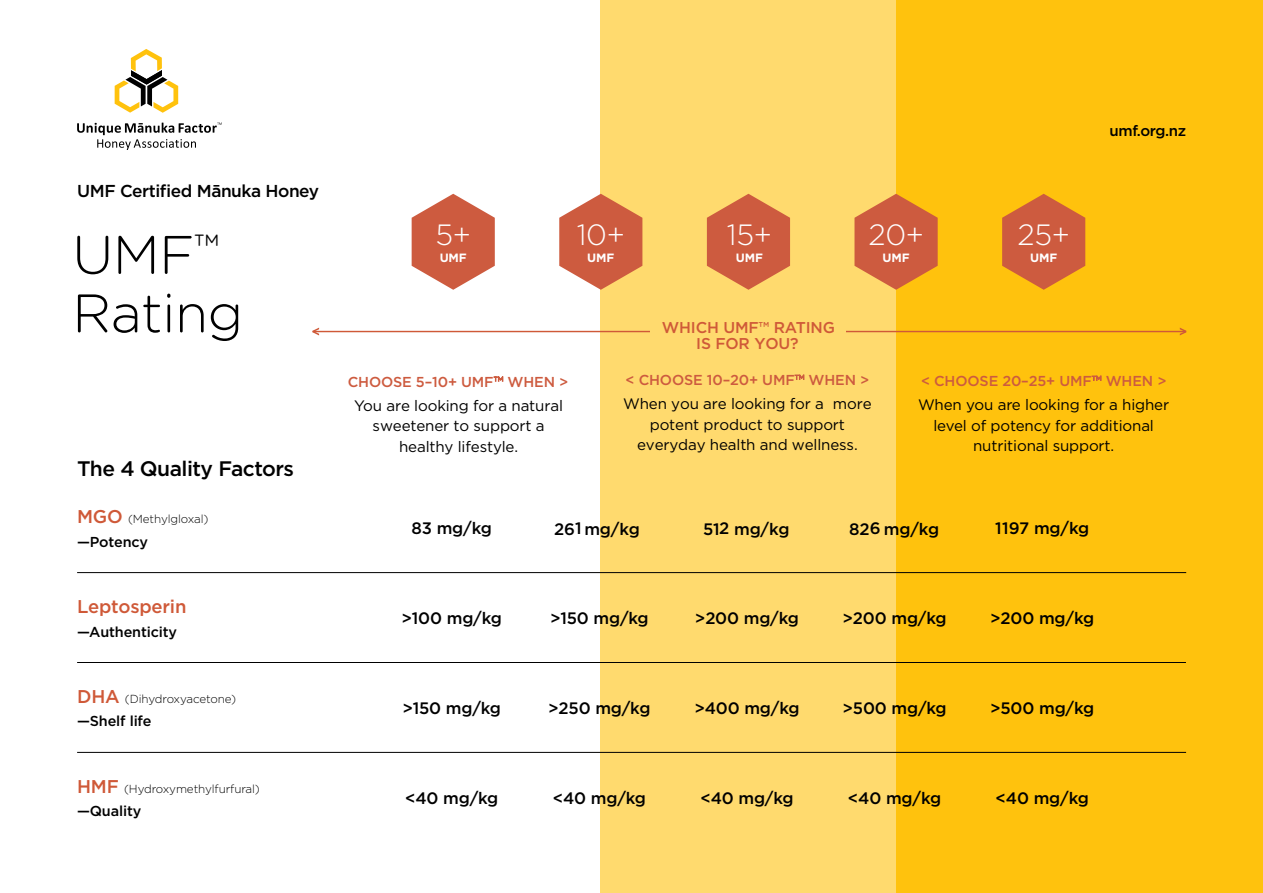
<style>
.page{position:relative;width:1263px;height:893px;background:#fff}
.page>*{position:absolute;margin:0;border:0;box-sizing:border-box;transform-origin:0 0}
.t1{font:300 54px/58.5px "Gotham Rounded";letter-spacing:-.01em;color:#000}
.t2{font:300 29.25px "Gotham";letter-spacing:-.01em;color:#fff}
.t3{font:500 21px "Gotham";letter-spacing:-.025em;color:#000}
.t4{font:500 18.45px "Gotham";letter-spacing:-.01em;color:#cf5938}
.t5{font:500 17.25px "Gotham";letter-spacing:-.025em;color:#000}
.t6{font:500 16.5px "Gotham";letter-spacing:-.01em;color:#000}
.t7{font:500 15.6px/16px "Gotham";letter-spacing:-.01em;color:#cf5938;text-align:center}
.t8{font:15.15px/20.1px "Gotham";letter-spacing:-.01em;color:#000;text-align:center}
.t9{font:500 15px "Gotham";letter-spacing:-.025em;color:#000}
.t10{font:500 14.4px "Gotham";letter-spacing:-.01em;color:#cd5b3f}
.t11{font:500 14.4px "Gotham";letter-spacing:-.01em;color:#000}
.t12{font:700 12px "Gotham";letter-spacing:-.01em;color:#fff}
.t13{font:300 11.7px "Gotham";letter-spacing:-.01em;color:#000}
.s1{font-weight:500;font-size:18.45px;color:#cf5938}
.s2{font-weight:300}
</style>
<div class="page">
<div style="left:896px;top:0;width:367px;height:893px;background:#ffc20d"></div>
<div style="left:601px;top:0;width:295px;height:893px;background:#ffda6e"></div>
<hr style="left:77px;top:572px;width:1109px;height:1px;background:#000">
<hr style="left:77px;top:662px;width:1109px;height:1px;background:#000">
<hr style="left:77px;top:752px;width:1109px;height:1px;background:#000">
<svg style="left:412px;top:194px;width:83px;height:96px"></svg>
<svg style="left:559px;top:194px;width:83px;height:96px"></svg>
<svg style="left:707px;top:194px;width:83px;height:96px"></svg>
<svg style="left:854px;top:194px;width:84px;height:96px"></svg>
<svg style="left:1002px;top:194px;width:83px;height:96px"></svg>
<hr style="left:312px;top:331px;width:874px;height:1px;background:#cf5938">
<div style="left:650px;top:321px;width:196px;height:25px;background:#ffda6e"></div>
<svg style="left:1180px;top:328px;width:6px;height:7px"></svg>
<svg style="left:313px;top:328px;width:6px;height:7px"></svg>
<svg style="left:77px;top:123px;width:145px;height:27px"></svg>
<svg style="left:115px;top:49px;width:63px;height:64px"></svg>
<p class="t5" style="left:77px;top:180px;width:243px">UMF Certified Mānuka Honey</p>
<h1 class="t1" style="left:72px;top:223px;width:172px">UMF<sup>™<br></sup>Rating</h1>
<h3 class="t3" style="left:77px;top:455px;width:218px">The 4 Quality Factors</h3>
<p class="t13" style="left:77px;top:512px;width:133px"><span class="s1">MGO</span> (Methylgloxal)</p>
<p class="t11" style="left:77px;top:532px;width:72px">—Potency</p>
<p class="t4" style="left:77px;top:595px;width:111px">Leptosperin</p>
<p class="t11" style="left:77px;top:622px;width:102px">—Authenticity</p>
<p class="t13" style="left:77px;top:692px;width:161px"><span class="s1">DHA</span> (Dihydroxyacetone)</p>
<p class="t11" style="left:77px;top:712px;width:76px">—Shelf life</p>
<p class="t13" style="left:77px;top:781px;width:184px"><span class="s1">HMF</span> (Hydroxymethylfurfural)</p>
<p class="t11" style="left:77px;top:802px;width:66px">—Quality</p>
<p class="t9" style="left:1109px;top:121px;width:78px">umf.org.nz</p>
<h2 class="t2" style="left:435px;top:217px;width:37px">5+</h2>
<p class="t12" style="left:440px;top:249px;width:29px">UMF</p>
<h2 class="t2" style="left:577px;top:217px;width:50px">10+</h2>
<p class="t12" style="left:587px;top:249px;width:29px">UMF</p>
<h2 class="t2" style="left:727px;top:217px;width:47px">15+</h2>
<p class="t12" style="left:736px;top:249px;width:29px">UMF</p>
<h2 class="t2" style="left:868px;top:217px;width:57px">20+</h2>
<p class="t12" style="left:883px;top:249px;width:29px">UMF</p>
<h2 class="t2" style="left:1017px;top:217px;width:54px">25+</h2>
<p class="t12" style="left:1030px;top:249px;width:29px">UMF</p>
<p class="t10" style="left:348px;top:372px;width:222px">CHOOSE 5–10+ UMF<span class="s2">™</span> WHEN &gt;</p>
<p class="t8" style="left:354px;top:395px;width:210px">You are looking for a natural sweetener to support a healthy lifestyle.</p>
<p class="t7" style="left:662px;top:319px;width:175px">WHICH UMF™ RATING<br>IS FOR YOU?</p>
<p class="t10" style="left:625px;top:371px;width:245px">&lt; CHOOSE 10–20+ UMF<span class="s2">™</span> WHEN &gt;</p>
<p class="t8" style="left:623px;top:394px;width:250px">When you are looking for a more potent product to support everyday health and wellness.</p>
<p class="t10" style="left:921px;top:372px;width:247px">&lt; CHOOSE 20–25+ UMF<span class="s2">™</span> WHEN &gt;</p>
<p class="t8" style="left:918px;top:395px;width:253px">When you are looking for a higher level of potency for additional nutritional support.</p>
<p class="t6" style="left:412px;top:518px;width:82px">83 mg/kg</p>
<p class="t6" style="left:554px;top:518px;width:87px">26 mg/kg</p>
<p class="t6" style="left:703px;top:518px;width:88px">51 mg/kg</p>
<p class="t6" style="left:849px;top:518px;width:92px">82 mg/kg</p>
<p class="t6" style="left:575px;top:518px;width:8px">1</p>
<p class="t6" style="left:719px;top:518px;width:12px">2</p>
<p class="t6" style="left:870px;top:518px;width:12px">6</p>
<p class="t6" style="left:995px;top:518px;width:95px">1197 mg/kg</p>
<p class="t6" style="left:401px;top:607px;width:102px">&gt;100 mg/kg</p>
<p class="t6" style="left:550px;top:607px;width:100px">&gt;150 mg/kg</p>
<p class="t6" style="left:695px;top:607px;width:105px">&gt;200 mg/kg</p>
<p class="t6" style="left:843px;top:607px;width:105px">&gt;200 mg/kg</p>
<p class="t6" style="left:990px;top:607px;width:105px">&gt;200 mg/kg</p>
<p class="t6" style="left:402px;top:697px;width:100px">&gt;150 mg/kg</p>
<p class="t6" style="left:548px;top:697px;width:104px">&gt;250 mg/kg</p>
<p class="t6" style="left:694px;top:697px;width:107px">&gt;400 mg/kg</p>
<p class="t6" style="left:842px;top:697px;width:106px">&gt;500 mg/kg</p>
<p class="t6" style="left:990px;top:697px;width:106px">&gt;500 mg/kg</p>
<p class="t6" style="left:405px;top:787px;width:95px">&lt;40 mg/kg</p>
<p class="t6" style="left:553px;top:787px;width:95px">&lt;40 mg/kg</p>
<p class="t6" style="left:700px;top:787px;width:95px">&lt;40 mg/kg</p>
<p class="t6" style="left:848px;top:787px;width:95px">&lt;40 mg/kg</p>
<p class="t6" style="left:995px;top:787px;width:95px">&lt;40 mg/kg</p>
</div>
